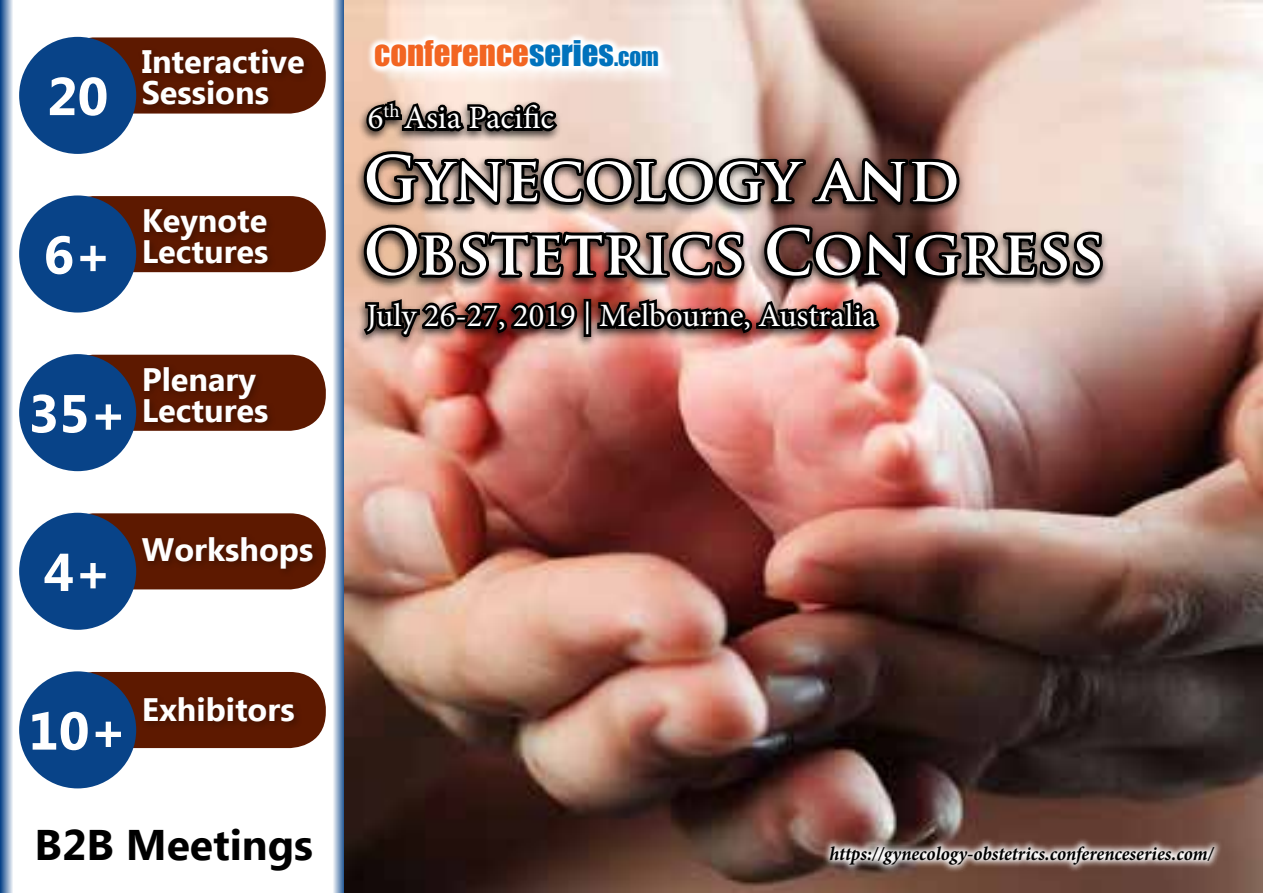
<style>
.page{position:relative;width:1263px;height:893px;background:#fff}
.page>*{position:absolute;margin:0;border:0;box-sizing:border-box;transform-origin:0 0}
.t1{font:700 61.2px/73.5px "Trajan Pro";color:#fff}
.t2{font:700 53.25px "Ebrima";color:#fff}
.t3{font:700 42.75px "Ebrima";color:#000}
.t4{font:32.7px "Impact";color:#f26522}
.t5{font:32.55px "Minion Pro";color:#fff}
.t6{font:700 32.4px/30.9px "Ebrima";color:#fff}
.t7{font:italic 700 19.5px "Minion Pro";color:#000;scale:.95 1}
.s1{color:#0072bc}
.s2{font-size:22.95px;color:#0072bc}
</style>
<div class="page">
<svg style="left:0;top:0;width:13px;height:893px"></svg>
<svg style="left:333px;top:0;width:12px;height:893px"></svg>
<div style="left:58px;top:37px;width:268px;height:77px;background:#5d1900;border-radius:36px"></div>
<div style="left:19px;top:37px;width:117px;height:117px;background:#084388;border-radius:50%"></div>
<div style="left:138px;top:45px;width:176px;height:70px;background:#571700"></div>
<div style="left:58px;top:196px;width:268px;height:76px;background:#5d1900;border-radius:36px"></div>
<div style="left:19px;top:195px;width:117px;height:118px;background:#084388;border-radius:50%"></div>
<div style="left:140px;top:205px;width:137px;height:68px;background:#551700"></div>
<div style="left:58px;top:355px;width:268px;height:76px;background:#5d1900;border-radius:36px"></div>
<div style="left:19px;top:354px;width:117px;height:117px;background:#084388;border-radius:50%"></div>
<div style="left:140px;top:362px;width:137px;height:70px;background:#561700"></div>
<div style="left:58px;top:513px;width:268px;height:76px;background:#5d1900;border-radius:36px"></div>
<div style="left:19px;top:513px;width:117px;height:117px;background:#084388;border-radius:50%"></div>
<div style="left:138px;top:533px;width:184px;height:45px;background:#581700"></div>
<div style="left:58px;top:672px;width:268px;height:76px;background:#5d1900;border-radius:36px"></div>
<div style="left:19px;top:671px;width:117px;height:117px;background:#084388;border-radius:50%"></div>
<div style="left:140px;top:693px;width:164px;height:38px;background:#551600"></div>
<img style="left:345px;top:0;width:918px;height:893px">
<svg style="left:1107px;top:837px;width:116px;height:36px"></svg>
<img style="left:360px;top:0;width:747px;height:893px">
<h2 class="t2" style="left:47px;top:57px;width:63px">20</h2>
<p class="t6" style="left:142px;top:48px;width:165px">Interactive<br>Sessions</p>
<h2 class="t2" style="left:44px;top:215px;width:70px">6+</h2>
<p class="t6" style="left:142px;top:207px;width:128px">Keynote<br>Lectures</p>
<h2 class="t2" style="left:28px;top:374px;width:100px">35+</h2>
<p class="t6" style="left:142px;top:365px;width:128px">Plenary<br>Lectures</p>
<h2 class="t2" style="left:44px;top:532px;width:70px">4+</h2>
<p class="t6" style="left:142px;top:536px;width:173px">Workshops</p>
<h2 class="t2" style="left:28px;top:691px;width:100px">10+</h2>
<p class="t6" style="left:142px;top:696px;width:154px">Exhibitors</p>
<h3 class="t3" style="left:35px;top:813px;width:280px">B2B Meetings</h3>
<p class="t4" style="left:374px;top:28px;width:286px">CONFERENCE<span class="s1">SERIES</span><span class="s2">.COM</span></p>
<p class="t5" style="left:368px;top:96px;width:188px">6<sup>th</sup> Asia Pacific</p>
<h1 class="t1" style="left:363px;top:143px;width:742px">GYNECOLOGY AND<br>OBSTETRICS CONGRESS</h1>
<p class="t5" style="left:366px;top:294px;width:512px">July 26-27, 2019 | Melbourne, Australia</p>
<p class="t7" style="left:829px;top:839px;width:406px">https://gynecology-obstetrics.conferenceseries.com/</p>
</div>
